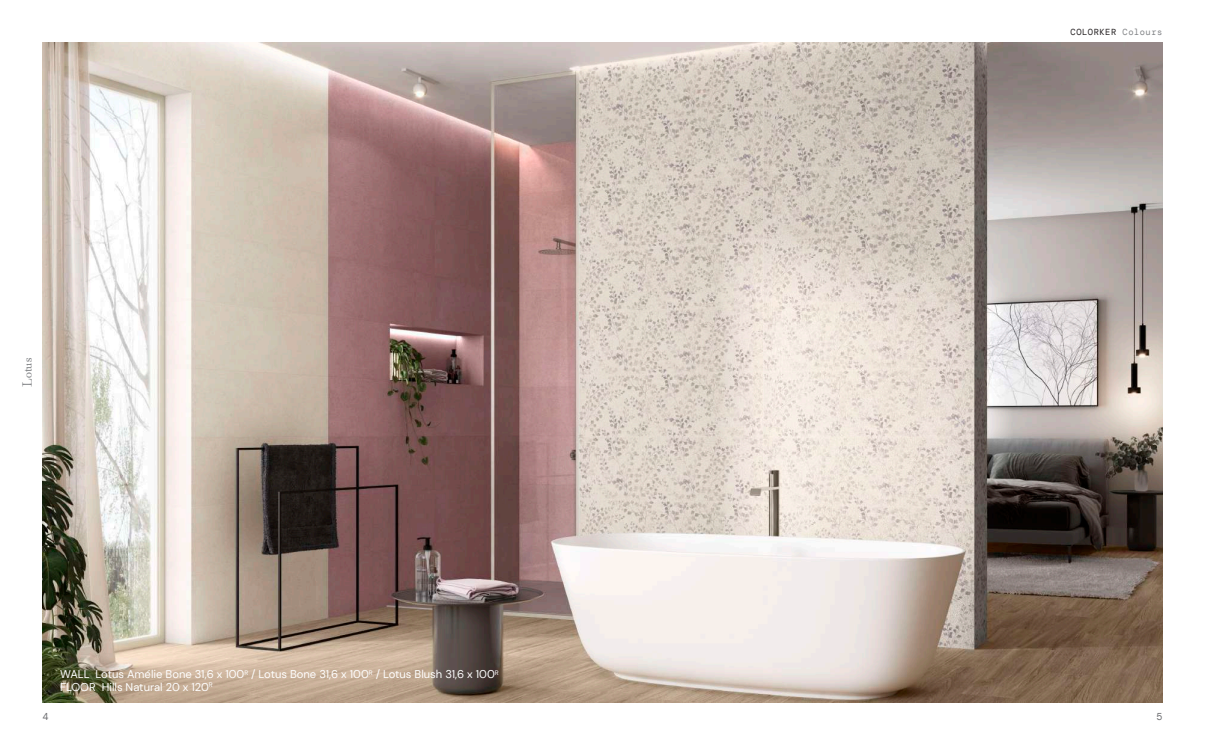
<style>
.page{position:relative;width:1205px;height:745px;background:#fff}
.page>*{position:absolute;margin:0;border:0;box-sizing:border-box;transform-origin:0 0}
.t1{font:13.75px "Hina Mincho";letter-spacing:.005em;color:#808285}
.t2{font:11.25px/12.5px "DM Sans";color:#fff}
.t3{font:10px "DM Mono";color:#6c6d70}
.t4{font:8.75px "DM Mono";letter-spacing:.06em;color:#231f20}
.s1{color:#808285}
.s2{font-style:inherit}
</style>
<div class="page">
<img style="left:43px;top:43px;width:1119px;height:659px">
<p class="t4" style="left:1070px;top:26px;width:93px">COLORKER <span class="s1">Colours</span></p>
<p class="t1" style="left:18px;top:386px;width:30px;rotate:-90deg">Lotus</p>
<p class="t2" style="left:60px;top:667px;width:440px">WALL Lotus Amélie Bone <span class="s2">31,6</span> x <span class="s2">100</span><sup>R</sup> / Lotus Bone <span class="s2">31,6</span> x <span class="s2">100</span><sup>R</sup> / Lotus Blush <span class="s2">31,6</span> x <span class="s2">100</span><sup>R<br></sup>FLOOR Hills Natural <span class="s2">20</span> x <span class="s2">120</span><sup>R</sup></p>
<p class="t3" style="left:43px;top:709px;width:7px">4</p>
<p class="t3" style="left:1156px;top:709px;width:7px">5</p>
</div>
